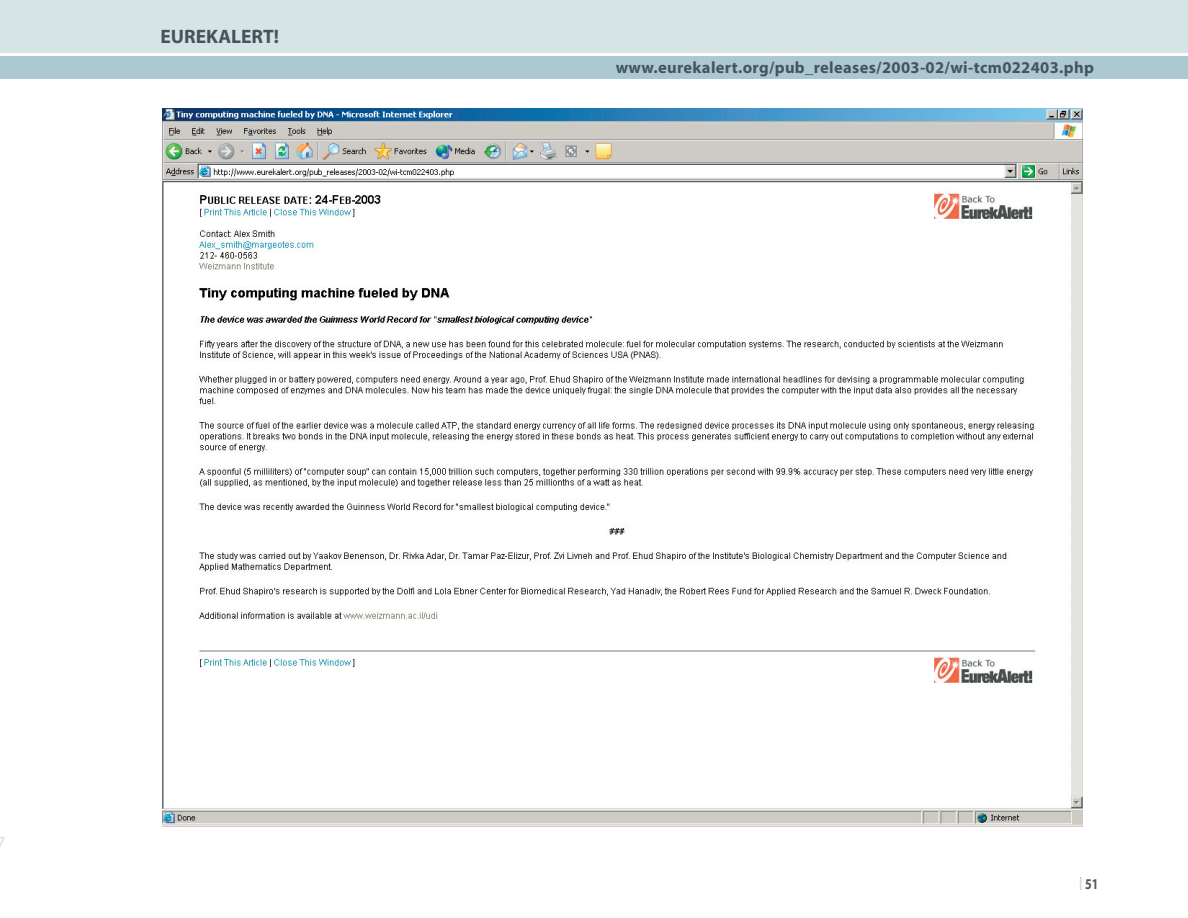
<style>
.page{position:relative;width:1188px;height:918px;background:#fff}
.page>*{position:absolute;margin:0;border:0;box-sizing:border-box;transform-origin:0 0}
.t1{font:700 19.5px "Myriad";color:#45555f}
.t2{font:700 16.5px "Myriad";letter-spacing:.02em;color:#45555f}
.t3{font:700 15px "Myriad";color:#57585a;scale:.8 1}
</style>
<div class="page">
<hr style="left:0;top:0;width:1px;height:52px;background:#d7e4e5">
<svg style="left:0;top:56px;width:1px;height:23px"></svg>
<svg style="left:0;top:837px;width:5px;height:10px"></svg>
<div style="left:1px;top:0;width:1187px;height:52px;background:#d7e4e5"></div>
<div style="left:1px;top:56px;width:1187px;height:23px;background:#acc9d2"></div>
<svg style="left:1080px;top:877px;width:1px;height:13px"></svg>
<img style="left:162px;top:108px;width:921px;height:718px">
<p class="t1" style="left:160px;top:27px;width:120px">EUREKALERT!</p>
<p class="t2" style="left:616px;top:59px;width:480px">www.eurekalert.org/pub_releases/2003-02/wi-tcm022403.php</p>
<p class="t3" style="left:1085px;top:876px;width:18px">51</p>
</div>
